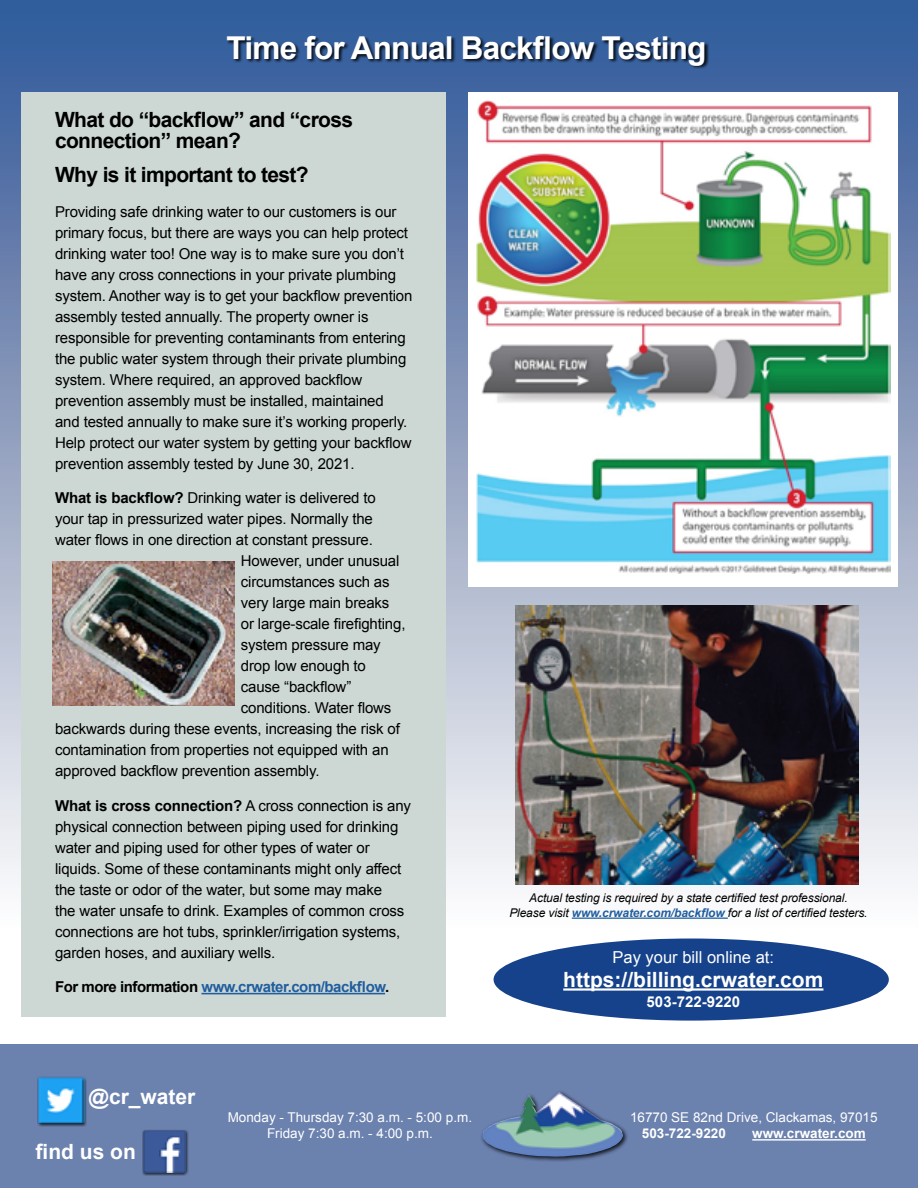
<style>
.page{position:relative;width:918px;height:1188px;background:#fff}
.page>*{position:absolute;margin:0;border:0;box-sizing:border-box;transform-origin:0 0}
.t1{font:700 31.5px "Arial";letter-spacing:-.025em;color:#fff}
.t2{font:700 21px/21px "Arial";letter-spacing:-.03em;color:#000}
.t3{font:700 21px "Arial";color:#fff}
.t4{font:16.5px "Arial";color:#fff}
.t5{font:15px/21px "Arial";letter-spacing:-.01em;color:#000}
.t6{font:700 15px "Arial";letter-spacing:-.03em;color:#215e9e}
.t7{font:700 15px "Arial";color:#fff}
.t8{font:13.5px/16.2px "Arial";color:#fff;text-align:center}
.t9{font:700 13.5px "Arial";color:#fff}
.t10{font:italic 12px/15px "Arial";letter-spacing:-.01em;color:#000;text-align:center}
.s1{font-weight:700}
.s2{color:#000}
.s3{font-weight:700;color:#215e9e}
</style>
<div class="page">
<div style="left:0;top:0;width:918px;height:928px;background:linear-gradient(to bottom,#2d5293,#fffcf9)"></div>
<div style="left:494px;top:939px;width:395px;height:82px;background:#15428a;border-radius:50%"></div>
<div style="left:0;top:1044px;width:918px;height:144px;background:#6b81ae"></div>
<div style="left:480px;top:1090px;width:149px;height:72px;background:#000;opacity:.85"></div>
<img style="left:483px;top:1092px;width:140px;height:65px">
<div style="left:142px;top:1129px;width:47px;height:47px;background:#000;opacity:.85"></div>
<img style="left:143px;top:1130px;width:42px;height:42px">
<div style="left:38px;top:1077px;width:49px;height:50px;background:#000;opacity:.85"></div>
<img style="left:37px;top:1077px;width:48px;height:47px">
<hr style="left:752px;top:1139px;width:114px;height:2px;background:#fff">
<hr style="left:563px;top:988px;width:260px;height:3px;background:#fff">
<div style="left:21px;top:92px;width:425px;height:924px;background:#cdd8d5"></div>
<div style="left:228px;top:37px;width:481px;height:31px;background:#000;opacity:.85"></div>
<hr style="left:201px;top:993px;width:184px;height:1px;background:#215e9e">
<div style="left:468px;top:92px;width:429px;height:494px;background:#fff"></div>
<img style="left:476px;top:101px;width:415px;height:472px">
<img style="left:53px;top:562px;width:181px;height:143px">
<img style="left:515px;top:606px;width:344px;height:279px">
<hr style="left:572px;top:918px;width:156px;height:1px;background:#215e9e">
<h1 class="t1" style="left:227px;top:27px;width:481px">Time for Annual Backflow Testing</h1>
<h2 class="t2" style="left:55px;top:109px;width:300px">What do “backflow” and “cross connection” mean?</h2>
<h2 class="t2" style="left:55px;top:165px;width:255px">Why is it important to test?</h2>
<p class="t5" style="left:55px;top:201px;width:359px">Providing safe drinking water to our customers is our primary focus, but there are ways you can help protect drinking water too! One way is to make sure you don’t have any cross connections in your private plumbing system. Another way is to get your backflow prevention assembly tested annually. The property owner is responsible for preventing contaminants from entering the public water system through their private plumbing system. Where required, an approved backflow prevention assembly must be installed, maintained<br>and tested annually to make sure it’s working properly.<br>Help protect our water system by getting your backflow prevention assembly tested by June 30, 2021.</p>
<p class="t5" style="left:55px;top:487px;width:322px"><span class="s1">What is backflow?</span> Drinking water is delivered to</p>
<p class="t5" style="left:55px;top:508px;width:319px">your tap in pressurized water pipes. Normally the</p>
<p class="t5" style="left:55px;top:529px;width:319px">water flows in one direction at constant pressure.</p>
<p class="t5" style="left:241px;top:550px;width:160px">However, under unusual</p>
<p class="t5" style="left:241px;top:571px;width:150px">circumstances such as</p>
<p class="t5" style="left:241px;top:592px;width:150px">very large main breaks</p>
<p class="t5" style="left:241px;top:613px;width:166px">or large-scale firefighting,</p>
<p class="t5" style="left:241px;top:634px;width:141px">system pressure may</p>
<p class="t5" style="left:241px;top:655px;width:127px">drop low enough to</p>
<p class="t5" style="left:241px;top:676px;width:112px">cause “backflow”</p>
<p class="t5" style="left:241px;top:697px;width:152px">conditions. Water flows</p>
<p class="t5" style="left:55px;top:718px;width:346px">backwards during these events, increasing the risk of</p>
<p class="t5" style="left:55px;top:739px;width:335px">contamination from properties not equipped with an</p>
<p class="t5" style="left:55px;top:760px;width:266px">approved backflow prevention assembly.</p>
<p class="t5" style="left:55px;top:795px;width:357px"><span class="s1">What is cross connection?</span> A cross connection is any physical connection between piping used for drinking water and piping used for other types of water or liquids. Some of these contaminants might only affect the taste or odor of the water, but some may make<br>the water unsafe to drink. Examples of common cross connections are hot tubs, sprinkler/irrigation systems, garden hoses, and auxiliary wells.</p>
<p class="t6" style="left:55px;top:977px;width:336px"><span class="s2">For more information</span> www.crwater.com/backflow<span class="s2">.</span></p>
<p class="t10" style="left:509px;top:890px;width:360px">Actual testing is required by a state certified test professional.<br>Please visit <span class="s3">www.crwater.com/backflow</span> for a list of certified testers.</p>
<p class="t4" style="left:613px;top:947px;width:163px">Pay your bill online at:</p>
<h2 class="t3" style="left:563px;top:966px;width:262px">https://billing.crwater.com</h2>
<p class="t7" style="left:647px;top:992px;width:95px">503-722-9220</p>
<h2 class="t3" style="left:89px;top:1083px;width:108px">@cr_water</h2>
<h2 class="t3" style="left:36px;top:1138px;width:102px">find us on</h2>
<p class="t8" style="left:228px;top:1110px;width:246px">Monday - Thursday 7:30 a.m. - 5:00 p.m.<br>Friday 7:30 a.m. - 4:00 p.m.</p>
<p class="t8" style="left:630px;top:1110px;width:249px">16770 SE 82nd Drive, Clackamas, 97015</p>
<p class="t9" style="left:642px;top:1125px;width:86px">503-722-9220</p>
<p class="t9" style="left:752px;top:1125px;width:115px">www.crwater.com</p>
</div>
